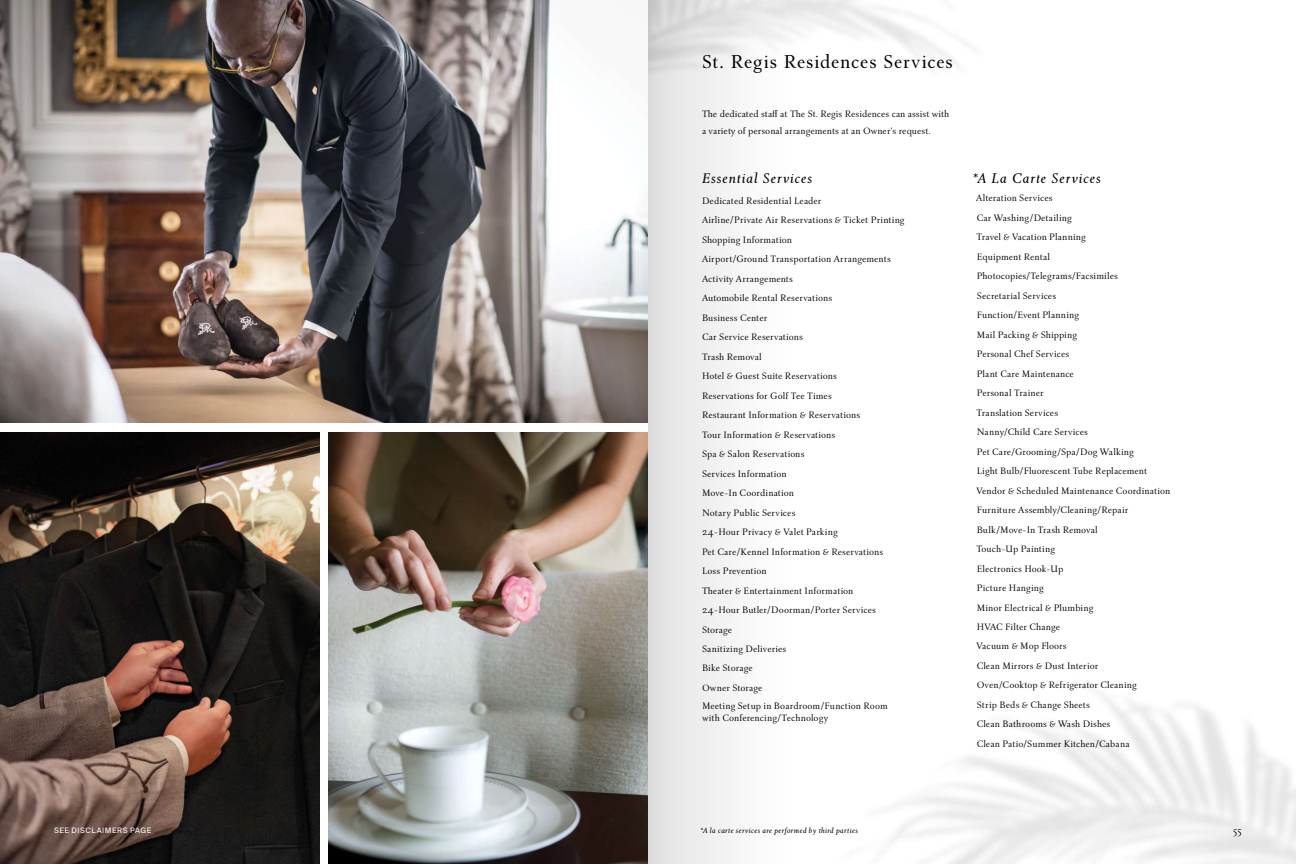
<style>
.page{position:relative;width:1296px;height:864px;background:#fff}
.page>*{position:absolute;margin:0;border:0;box-sizing:border-box;transform-origin:0 0}
.t1{font:20px "Roos St Regis Display";letter-spacing:.04em;color:#000}
.t2{font:italic 15px "Roos St Regis Display";letter-spacing:.05em;color:#000}
.t3{font:10px/19.5px "Roos St Regis Text";letter-spacing:.005em;color:#000}
.t4{font:italic 8px "Roos St Regis Display";letter-spacing:.03em;color:#000}
.t5{font:7.5px "Suisse Intl";letter-spacing:.07em;color:#fff}
</style>
<div class="page">
<img style="left:0;top:432px;width:320px;height:432px">
<img style="left:0;top:0;width:648px;height:423px">
<img style="left:328px;top:432px;width:320px;height:432px">
<h1 class="t1" style="left:702px;top:50px;width:252px">St. Regis Residences Services</h1>
<p class="t3" style="left:702px;top:105px;width:249px;line-height:17px">The dedicated staff at The St. Regis Residences can assist with a variety of personal arrangements at an Owner’s request.</p>
<h2 class="t2" style="left:702px;top:170px;width:112px">Essential Services</h2>
<p class="t3" style="left:702px;top:191px;width:204px">Dedicated Residential Leader<br>Airline/Private Air Reservations &amp; Ticket Printing<br>Shopping Information<br>Airport/Ground Transportation Arrangements<br>Activity Arrangements<br>Automobile Rental Reservations<br>Business Center<br>Car Service Reservations<br>Trash Removal<br>Hotel &amp; Guest Suite Reservations<br>Reservations for Golf Tee Times<br>Restaurant Information &amp; Reservations<br>Tour Information &amp; Reservations<br>Spa &amp; Salon Reservations<br>Services Information<br>Move-In Coordination<br>Notary Public Services<br>24-Hour Privacy &amp; Valet Parking<br>Pet Care/Kennel Information &amp; Reservations<br>Loss Prevention<br>Theater &amp; Entertainment Information<br>24-Hour Butler/Doorman/Porter Services<br>Storage<br>Sanitizing Deliveries<br>Bike Storage<br>Owner Storage</p>
<p class="t3" style="left:702px;top:701px;width:187px;line-height:12px">Meeting Setup in Boardroom/Function Room with Conferencing/Technology</p>
<h2 class="t2" style="left:972px;top:170px;width:131px">*A La Carte Services</h2>
<p class="t3" style="left:976px;top:189px;width:196px">Alteration Services<br>Car Washing/Detailing<br>Travel &amp; Vacation Planning<br>Equipment Rental<br>Photocopies/Telegrams/Facsimiles<br>Secretarial Services<br>Function/Event Planning<br>Mail Packing &amp; Shipping<br>Personal Chef Services<br>Plant Care Maintenance<br>Personal Trainer<br>Translation Services<br>Nanny/Child Care Services<br>Pet Care/Grooming/Spa/Dog Walking<br>Light Bulb/Fluorescent Tube Replacement<br>Vendor &amp; Scheduled Maintenance Coordination<br>Furniture Assembly/Cleaning/Repair<br>Bulk/Move-In Trash Removal<br>Touch-Up Painting<br>Electronics Hook-Up<br>Picture Hanging<br>Minor Electrical &amp; Plumbing<br>HVAC Filter Change<br>Vacuum &amp; Mop Floors<br>Clean Mirrors &amp; Dust Interior<br>Oven/Cooktop &amp; Refrigerator Cleaning<br>Strip Beds &amp; Change Sheets<br>Clean Bathrooms &amp; Wash Dishes<br>Clean Patio/Summer Kitchen/Cabana</p>
<p class="t5" style="left:54px;top:826px;width:99px">SEE DISCLAIMERS PAGE</p>
<p class="t4" style="left:700px;top:826px;width:160px">*A la carte services are performed by third parties</p>
<p class="t3" style="left:1233px;top:821px;width:11px">55</p>
</div>
